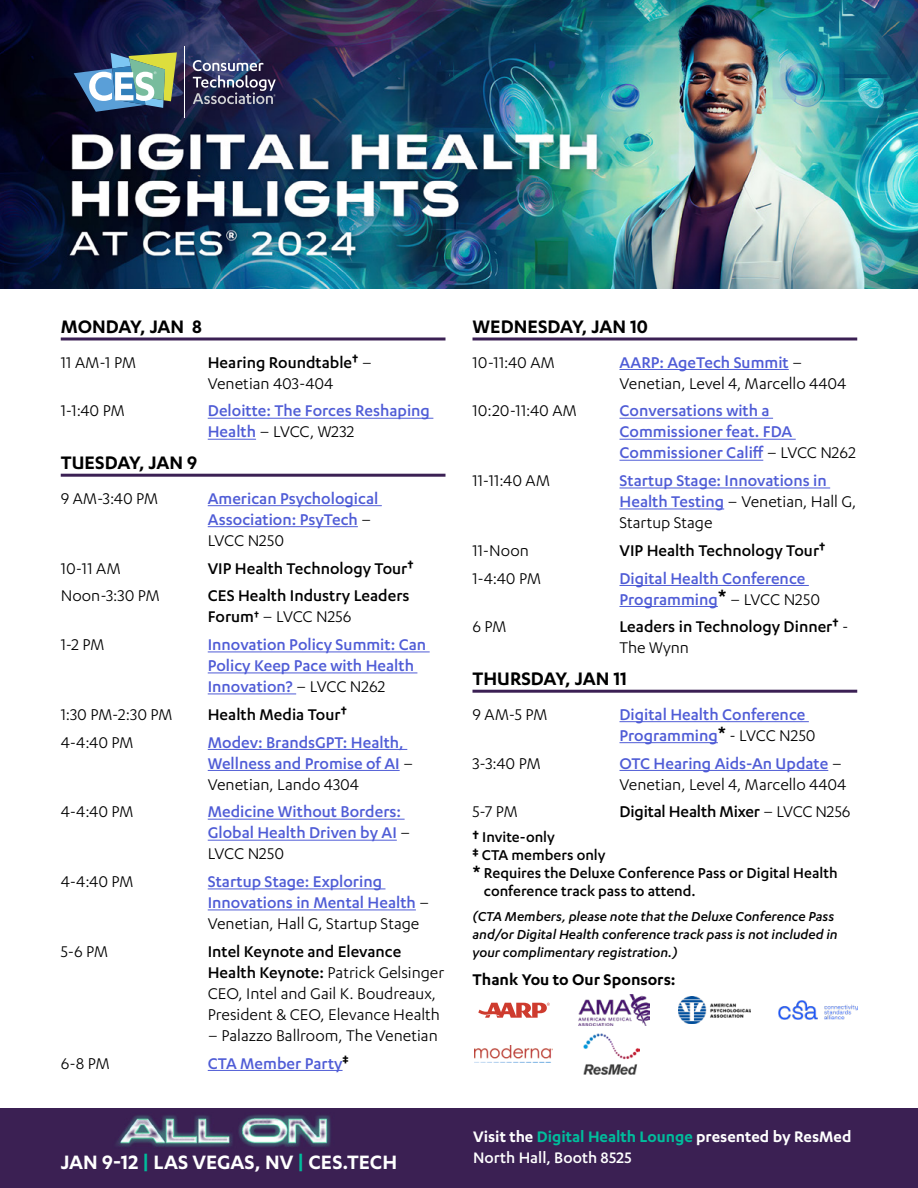
<style>
.page{position:relative;width:918px;height:1188px;background:#fff}
.page>*{position:absolute;margin:0;border:0;box-sizing:border-box;transform-origin:0 0}
.t1{font:600 22.5px "Karbon";color:#fff}
.t2{font:600 21px "Karbon";color:#000}
.t3{font:500 18px/21px "Karbon";color:#4f5cd6}
.t4{font:18px/21px "Karbon";color:#000}
.t5{font:500 18px/21px "Karbon";color:#000}
.t6{font:600 18px "Karbon";color:#000}
.t7{font:600 17.7px/21px "Karbon";color:#fff}
.t8{font:500 16.5px "Karbon";color:#000}
.t9{font:italic 500 15px/18px "Karbon";color:#000}
.s1{font-size:22.5px}
.s2{font-weight:400}
.s3{font-weight:400;color:#000}
.s4{font-weight:500}
.s5{font-size:22.5px;color:#000}
.s6{color:#00bd9c}
.s7{font-weight:500;color:#4f5cd6}
.s8{font-size:24px;color:#000}
.s9{font-size:24px}
</style>
<div class="page">
<img style="left:0;top:1108px;width:918px;height:80px">
<img style="left:0;top:0;width:918px;height:288px">
<hr style="left:185px;top:46px;width:1px;height:72px;background:#fff">
<svg style="left:74px;top:52px;width:103px;height:60px;background:#718e91"></svg>
<svg style="left:193px;top:60px;width:83px;height:44px;background:#565775"></svg>
<hr style="left:61px;top:337px;width:385px;height:3px;background:#3b2054">
<hr style="left:208px;top:418px;width:225px;height:1px;background:#4f5cd6">
<hr style="left:208px;top:439px;width:48px;height:1px;background:#4f5cd6">
<hr style="left:61px;top:474px;width:385px;height:3px;background:#3b2054">
<hr style="left:208px;top:505px;width:174px;height:1px;background:#4f5cd6">
<hr style="left:208px;top:526px;width:150px;height:1px;background:#4f5cd6">
<hr style="left:208px;top:651px;width:222px;height:1px;background:#4f5cd6">
<hr style="left:208px;top:672px;width:209px;height:1px;background:#4f5cd6">
<hr style="left:208px;top:693px;width:88px;height:1px;background:#4f5cd6">
<hr style="left:208px;top:749px;width:199px;height:1px;background:#4f5cd6">
<hr style="left:208px;top:770px;width:192px;height:1px;background:#4f5cd6">
<hr style="left:208px;top:819px;width:197px;height:1px;background:#4f5cd6">
<hr style="left:208px;top:840px;width:189px;height:1px;background:#4f5cd6">
<hr style="left:208px;top:888px;width:177px;height:1px;background:#4f5cd6">
<hr style="left:208px;top:909px;width:208px;height:1px;background:#4f5cd6">
<hr style="left:208px;top:1070px;width:135px;height:1px;background:#4f5cd6">
<hr style="left:472px;top:337px;width:385px;height:3px;background:#3b2054">
<hr style="left:620px;top:369px;width:169px;height:1px;background:#4f5cd6">
<hr style="left:620px;top:418px;width:153px;height:1px;background:#4f5cd6">
<hr style="left:620px;top:439px;width:176px;height:1px;background:#4f5cd6">
<hr style="left:620px;top:460px;width:143px;height:1px;background:#4f5cd6">
<hr style="left:620px;top:488px;width:210px;height:1px;background:#4f5cd6">
<hr style="left:620px;top:509px;width:104px;height:1px;background:#4f5cd6">
<hr style="left:620px;top:585px;width:189px;height:1px;background:#4f5cd6">
<hr style="left:620px;top:606px;width:98px;height:1px;background:#4f5cd6">
<hr style="left:472px;top:690px;width:385px;height:3px;background:#3b2054">
<hr style="left:620px;top:721px;width:189px;height:1px;background:#4f5cd6">
<hr style="left:620px;top:742px;width:98px;height:1px;background:#4f5cd6">
<hr style="left:620px;top:770px;width:208px;height:1px;background:#4f5cd6">
<img style="left:578px;top:995px;width:72px;height:31px">
<img style="left:678px;top:997px;width:72px;height:27px">
<svg style="left:478px;top:1003px;width:72px;height:15px"></svg>
<img style="left:779px;top:1001px;width:78px;height:19px">
<img style="left:474px;top:1045px;width:79px;height:18px">
<img style="left:584px;top:1034px;width:56px;height:40px">
<hr style="left:473px;top:1167px;width:385px;height:3px;background:#3b2054">
<p class="t2" style="left:61px;top:315px;width:143px">MONDAY, JAN 8</p>
<p class="t4" style="left:61px;top:351px;width:77px">11 AM-1 PM</p>
<p class="t5" style="left:208px;top:351px;width:166px">Hearing Roundtable<span class="s1">†</span> <span class="s2">–<br>Venetian 403-404</span></p>
<p class="t4" style="left:61px;top:400px;width:65px">1-1:40 PM</p>
<p class="t3" style="left:208px;top:400px;width:224px">Deloitte: The Forces Reshaping<br>Health <span class="s3">– LVCC, W232</span></p>
<p class="t2" style="left:61px;top:451px;width:138px">TUESDAY, JAN 9</p>
<p class="t4" style="left:61px;top:487px;width:99px">9 AM-3:40 PM</p>
<p class="t3" style="left:208px;top:487px;width:172px">American Psychological<br>Association: PsyTech <span class="s3">–<br>LVCC N250</span></p>
<p class="t4" style="left:61px;top:557px;width:61px">10-11 AM</p>
<p class="t5" style="left:208px;top:557px;width:207px">VIP Health Technology Tour<span class="s1">†</span></p>
<p class="t4" style="left:61px;top:585px;width:100px">Noon-3:30 PM</p>
<p class="t5" style="left:208px;top:585px;width:203px">CES Health Industry Leaders<br>Forum† <span class="s2">– LVCC N256</span></p>
<p class="t4" style="left:61px;top:634px;width:45px">1-2 PM</p>
<p class="t3" style="left:208px;top:634px;width:220px">Innovation Policy Summit: Can<br>Policy Keep Pace with Health<br>Innovation? <span class="s3">– LVCC N262</span></p>
<p class="t4" style="left:61px;top:703px;width:113px">1:30 PM-2:30 PM</p>
<p class="t5" style="left:208px;top:703px;width:141px">Health Media Tour<span class="s1">†</span></p>
<p class="t4" style="left:61px;top:731px;width:74px">4-4:40 PM</p>
<p class="t3" style="left:208px;top:731px;width:207px">Modev: BrandsGPT: Health,<br>Wellness and Promise of AI <span class="s3">–<br>Venetian, Lando 4304</span></p>
<p class="t4" style="left:61px;top:801px;width:74px">4-4:40 PM</p>
<p class="t3" style="left:208px;top:801px;width:204px">Medicine Without Borders:<br>Global Health Driven by AI <span class="s3">–<br>LVCC N250</span></p>
<p class="t4" style="left:61px;top:871px;width:74px">4-4:40 PM</p>
<p class="t3" style="left:208px;top:871px;width:223px">Startup Stage: Exploring<br>Innovations in Mental Health <span class="s3">–<br>Venetian, Hall G, Startup Stage</span></p>
<p class="t4" style="left:61px;top:940px;width:49px">5-6 PM</p>
<p class="t4" style="left:208px;top:940px;width:238px"><span class="s4">Intel Keynote and Elevance<br>Health Keynote:</span> Patrick Gelsinger<br>CEO, Intel and Gail K. Boudreaux,<br>President &amp; CEO, Elevance Health</p>
<p class="t4" style="left:208px;top:1025px;width:232px">– Palazzo Ballroom, The Venetian</p>
<p class="t4" style="left:61px;top:1052px;width:50px">6-8 PM</p>
<p class="t3" style="left:208px;top:1052px;width:142px">CTA Member Party<span class="s5">‡</span></p>
<p class="t1" style="left:61px;top:1149px;width:338px">JAN 9-12 <span class="s6">|</span> LAS VEGAS, NV <span class="s6">|</span> CES.TECH</p>
<p class="t2" style="left:472px;top:315px;width:177px">WEDNESDAY, JAN 10</p>
<p class="t4" style="left:472px;top:351px;width:84px">10-11:40 AM</p>
<p class="t4" style="left:620px;top:351px;width:228px"><span class="s7">AARP: AgeTech Summit</span> –<br>Venetian, Level 4, Marcello 4404</p>
<p class="t4" style="left:472px;top:400px;width:106px">10:20-11:40 AM</p>
<p class="t3" style="left:620px;top:400px;width:238px">Conversations with a<br>Commissioner feat. FDA<br>Commissioner Califf <span class="s3">– LVCC N262</span></p>
<p class="t4" style="left:472px;top:470px;width:79px">11-11:40 AM</p>
<p class="t3" style="left:620px;top:470px;width:238px">Startup Stage: Innovations in<br>Health Testing <span class="s3">– Venetian, Hall G,<br>Startup Stage</span></p>
<p class="t4" style="left:472px;top:540px;width:58px">11-Noon</p>
<p class="t5" style="left:620px;top:539px;width:207px">VIP Health Technology Tour<span class="s1">†</span></p>
<p class="t4" style="left:472px;top:567px;width:70px">1-4:40 PM</p>
<p class="t3" style="left:620px;top:567px;width:202px">Digital Health Conference<br>Programming<span class="s8">*</span> <span class="s3">– LVCC N250</span></p>
<p class="t4" style="left:472px;top:616px;width:35px">6 PM</p>
<p class="t5" style="left:619px;top:616px;width:230px">Leaders in Technology Dinner<span class="s1">†</span> <span class="s2">-<br>The Wynn</span></p>
<p class="t2" style="left:472px;top:667px;width:156px">THURSDAY, JAN 11</p>
<p class="t4" style="left:472px;top:703px;width:76px">9 AM-5 PM</p>
<p class="t3" style="left:620px;top:703px;width:198px">Digital Health Conference<br>Programming<span class="s5">*</span> <span class="s3">- LVCC N250</span></p>
<p class="t4" style="left:473px;top:752px;width:70px">3-3:40 PM</p>
<p class="t4" style="left:620px;top:752px;width:228px"><span class="s7">OTC Hearing Aids-An Update</span> –<br>Venetian, Level 4, Marcello 4404</p>
<p class="t4" style="left:473px;top:801px;width:47px">5-7 PM</p>
<p class="t5" style="left:620px;top:801px;width:232px">Digital Health Mixer <span class="s2">– LVCC N256</span></p>
<p class="t8" style="left:472px;top:828px;width:84px"><span class="s9">†</span> Invite-only</p>
<p class="t8" style="left:472px;top:846px;width:135px"><span class="s1">‡</span> CTA members only</p>
<p class="t8" style="left:472px;top:864px;width:367px"><span class="s1">*</span> Requires the Deluxe Conference Pass or Digital Health</p>
<p class="t8" style="left:484px;top:882px;width:213px">conference track pass to attend.</p>
<p class="t9" style="left:472px;top:907px;width:367px">(CTA Members, please note that the Deluxe Conference Pass and/or Digital Health conference track pass is not included in your complimentary registration.)</p>
<p class="t6" style="left:472px;top:970px;width:205px">Thank You to Our Sponsors:</p>
<p class="t7" style="left:473px;top:1125px;width:380px">Visit the <span class="s6">Digital Health Lounge</span> presented by ResMed<br><span class="s4">North Hall, Booth 8525</span></p>
</div>
